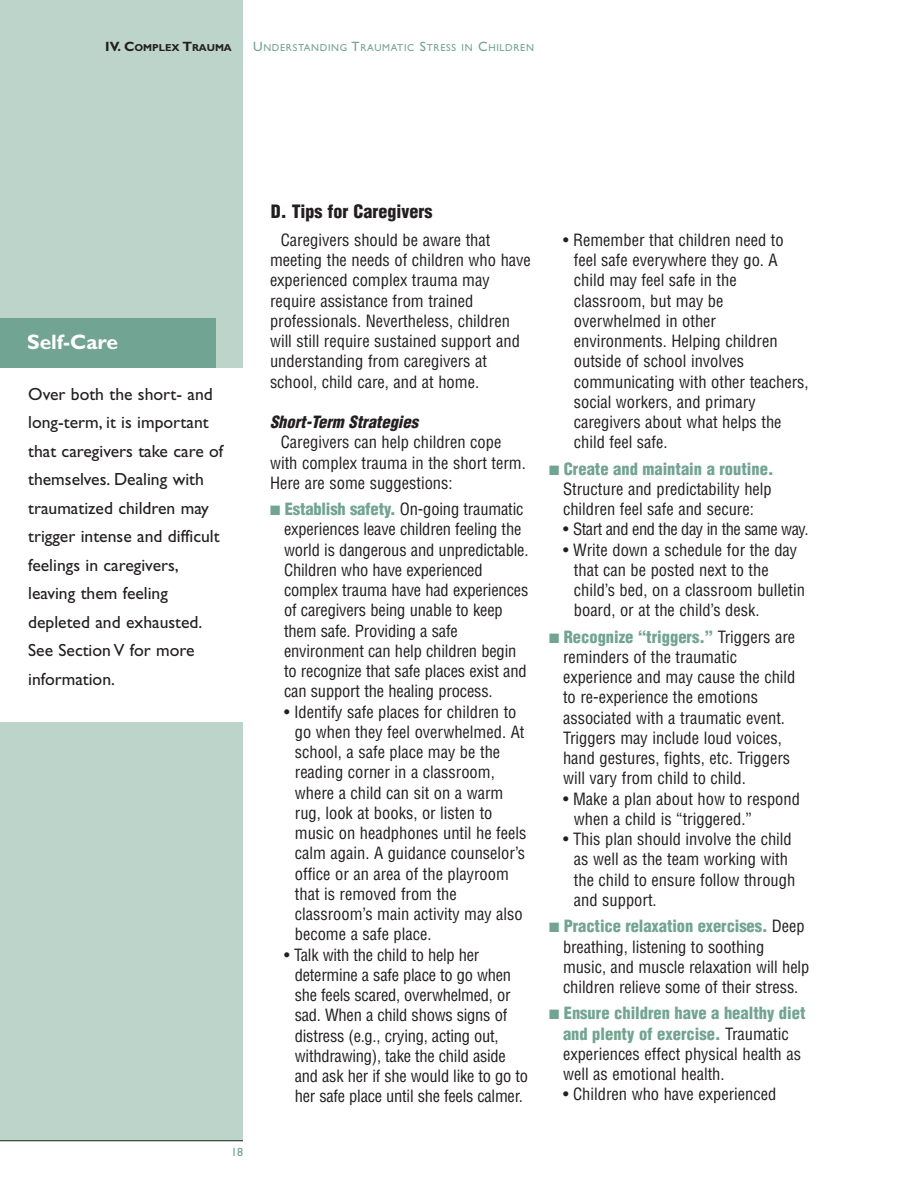
<style>
.page{position:relative;width:918px;height:1188px;background:#fff}
.page>*{position:absolute;margin:0;border:0;box-sizing:border-box;transform-origin:0 0}
.t1{font:700 21px "Gill Sans";color:#fff}
.t2{font:900 condensed 18px "Helvetica";color:#231f20}
.t3{font:17.7px/28.5px "Gill Sans";color:#231f20}
.t4{font:condensed 16.5px/20.2px "Helvetica";color:#231f20}
.t5{font:condensed 16.5px "Helvetica";letter-spacing:-.03em;color:#231f20}
.t6{font:italic 900 condensed 16.5px "Helvetica";color:#231f20}
.t7{font:12px "Gill Sans";color:#71a492}
.t8{font:10.2px "Gill Sans";letter-spacing:.065em;color:#71a492}
.t9{font:700 10.2px "Gill Sans";color:#231f20}
.s1{font-size:13.5px}
.s2{color:#71a492}
.s3{font-weight:900;color:#71a492}
</style>
<div class="page">
<div style="left:0;top:0;width:243px;height:1141px;background:#bdd4cb"></div>
<hr style="left:0;top:1140px;width:243px;height:1px;background:#231f20">
<div style="left:0;top:318px;width:216px;height:55px;background:#71a492"></div>
<div style="left:0;top:368px;width:243px;height:354px;background:#fff"></div>
<p class="t9" style="left:105px;top:44px;width:128px"><span class="s1">IV. C</span>OMPLEX <span class="s1">T</span>RAUMA</p>
<p class="t8" style="left:253px;top:44px;width:282px"><span class="s1">U</span>NDERSTANDING <span class="s1">T</span>RAUMATIC <span class="s1">S</span>TRESS IN <span class="s1">C</span>HILDREN</p>
<p class="t1" style="left:27px;top:333px;width:93px">Self-Care</p>
<p class="t3" style="left:28px;top:381px;width:197px">Over both the short- and long-term, it is important that caregivers take care of themselves. Dealing with traumatized children may trigger intense and difficult feelings in caregivers, leaving them feeling depleted and exhausted.<br>See Section V for more information.</p>
<p class="t7" style="left:231px;top:1147px;width:13px">18</p>
<p class="t2" style="left:271px;top:205px;width:163px">D. Tips for Caregivers</p>
<p class="t4" style="left:270px;top:231px;width:262px;text-indent:11px">Caregivers should be aware that meeting the needs of children who have experienced complex trauma may require assistance from trained professionals. Nevertheless, children will still require sustained support and understanding from caregivers at school, child care, and at home.</p>
<p class="t6" style="left:270px;top:416px;width:150px">Short-Term Strategies</p>
<p class="t4" style="left:270px;top:434px;width:257px;text-indent:11px">Caregivers can help children cope with complex trauma in the short term.<br>Here are some suggestions:</p>
<p class="t4" style="left:284px;top:500px;width:246px;text-indent:-14px"><span class="s2">■</span> <span class="s3">Establish safety.</span> On-going traumatic experiences leave children feeling the world is dangerous and unpredictable.<br>Children who have experienced complex trauma have had experiences of caregivers being unable to keep them safe. Providing a safe environment can help children begin to recognize that safe places exist and can support the healing process.</p>
<p class="t4" style="left:295px;top:703px;width:233px;text-indent:-11px">• Identify safe places for children to go when they feel overwhelmed. At school, a safe place may be the reading corner in a classroom, where a child can sit on a warm rug, look at books, or listen to music on headphones until he feels calm again. A guidance counselor’s office or an area of the playroom that is removed from the classroom’s main activity may also become a safe place.</p>
<p class="t4" style="left:295px;top:946px;width:235px;text-indent:-11px">• Talk with the child to help her determine a safe place to go when she feels scared, overwhelmed, or sad. When a child shows signs of distress (e.g., crying, acting out, withdrawing), take the child aside and ask her if she would like to go to her safe place until she feels calmer.</p>
<p class="t4" style="left:574px;top:231px;width:236px;text-indent:-11px">• Remember that children need to feel safe everywhere they go. A child may feel safe in the classroom, but may be overwhelmed in other environments. Helping children outside of school involves communicating with other teachers, social workers, and primary caregivers about what helps the child feel safe.</p>
<p class="t4" style="left:563px;top:460px;width:212px;text-align:justify;text-indent:-14px"><span class="s2">■</span> <span class="s3">Create and maintain a routine.<br></span>Structure and predictability help children feel safe and secure:</p>
<p class="t5" style="left:563px;top:523px;width:247px">• Start and end the day in the same way.</p>
<p class="t4" style="left:574px;top:541px;width:233px;text-indent:-11px">• Write down a schedule for the day that can be posted next to the child’s bed, on a classroom bulletin board, or at the child’s desk.</p>
<p class="t4" style="left:563px;top:628px;width:234px;text-indent:-14px"><span class="s2">■</span> <span class="s3">Recognize “triggers.”</span> Triggers are reminders of the traumatic experience and may cause the child to re-experience the emotions associated with a traumatic event.<br>Triggers may include loud voices, hand gestures, fights, etc. Triggers will vary from child to child.</p>
<p class="t4" style="left:574px;top:790px;width:228px;text-indent:-11px">• Make a plan about how to respond when a child is “triggered.”</p>
<p class="t4" style="left:574px;top:830px;width:223px;text-indent:-11px">• This plan should involve the child as well as the team working with the child to ensure follow through and support.</p>
<p class="t4" style="left:563px;top:917px;width:248px;text-indent:-14px"><span class="s2">■</span> <span class="s3">Practice relaxation exercises.</span> Deep breathing, listening to soothing music, and muscle relaxation will help children relieve some of their stress.</p>
<p class="t4" style="left:563px;top:1005px;width:244px;text-indent:-14px"><span class="s2">■</span> <span class="s3">Ensure children have a healthy diet and plenty of exercise.</span> Traumatic experiences effect physical health as well as emotional health.</p>
<p class="t4" style="left:563px;top:1086px;width:215px">• Children who have experienced</p>
</div>
